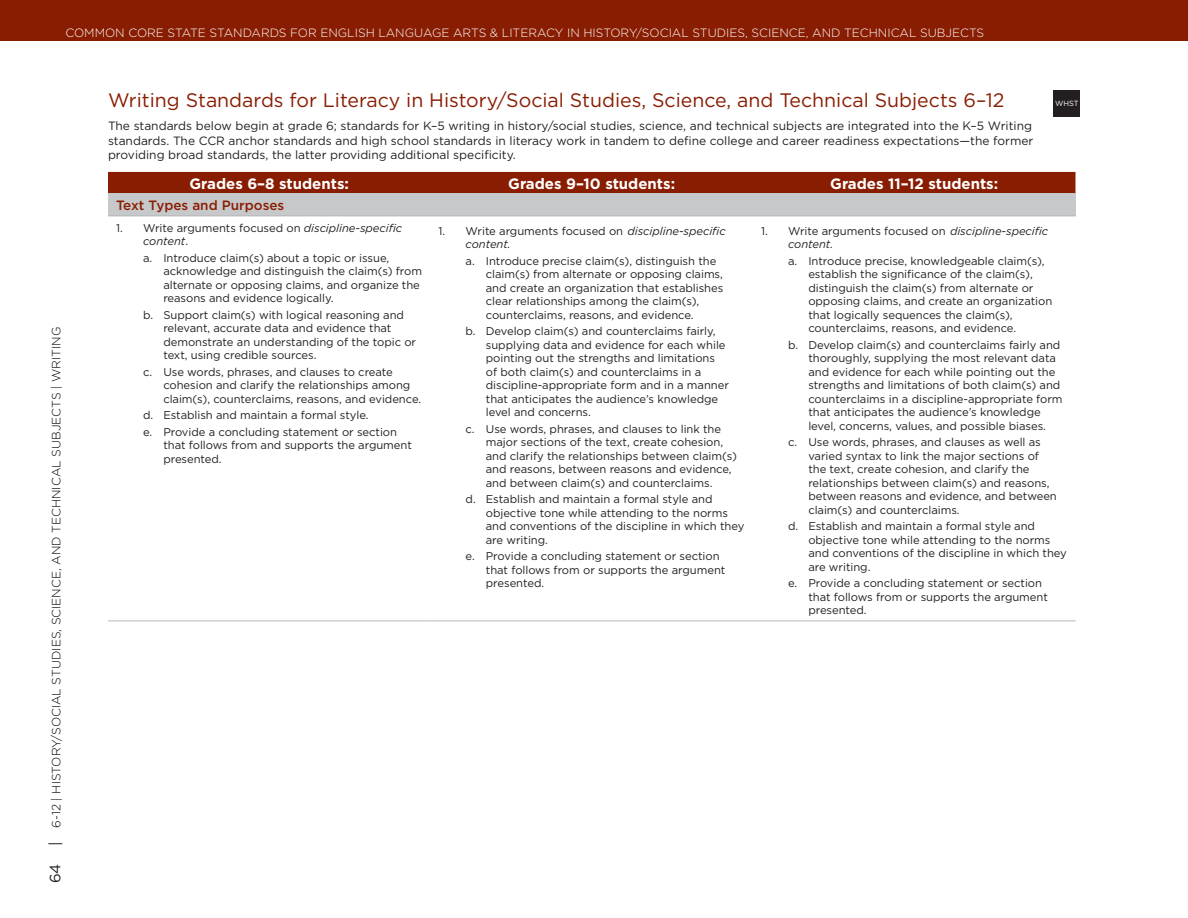
<style>
.page{position:relative;width:1188px;height:918px;background:#fff}
.page>*{position:absolute;margin:0;border:0;box-sizing:border-box;transform-origin:0 0}
.t1{font:19.5px "Gotham";color:#891d02}
.t2{font:700 15px "Gotham";color:#fff}
.t3{font:500 13.5px "Gotham";color:#891d02}
.t4{font:12px/14.4px "Gotham";color:#231f20;text-align:justify}
.t5{font:300 12px "Gotham";color:#fff}
.t6{font:300 12px "Gotham";color:#000}
.t7{font:11.25px/13.5px "Gotham";letter-spacing:-.005em;color:#231f20}
.t8{font:italic 11.25px/13.5px "Gotham";letter-spacing:-.005em;color:#231f20}
.t9{font:7.5px "Gotham";color:#fff}
.s1{font-weight:400;font-size:15px;color:#231f20}
.s2{font-style:italic}
.s3{font-style:normal}
</style>
<div class="page">
<div style="left:0;top:0;width:1188px;height:41px;background:#891d02"></div>
<div style="left:1054px;top:90px;width:26px;height:26px;background:#231f20"></div>
<div style="left:108px;top:172px;width:968px;height:22px;background:#891d02"></div>
<div style="left:108px;top:194px;width:968px;height:22px;background:#c7c8ca"></div>
<hr style="left:108px;top:216px;width:322px;height:1px;background:#b5b7bb">
<hr style="left:430px;top:216px;width:323px;height:1px;background:#b5b7bb">
<hr style="left:753px;top:216px;width:323px;height:1px;background:#b5b7bb">
<hr style="left:108px;top:621px;width:322px;height:1px;background:#b5b7bb">
<hr style="left:430px;top:621px;width:323px;height:1px;background:#b5b7bb">
<hr style="left:753px;top:621px;width:323px;height:1px;background:#b5b7bb">
<p class="t5" style="left:65px;top:25px;width:397px">COMMON CORE STATE STANDARDS FOR ENGLISH LANGUAGE ART</p>
<p class="t5" style="left:479px;top:25px;width:506px">S &amp; LITERACY I N HISTORY/SOCIAL STU DI ES, SCI ENCE, AND TECH NICAL SU BJECTS</p>
<p class="t6" style="left:49px;top:883px;width:556px;rotate:-90deg"><span class="s1">64 |</span> 6-12 | HISTORY/SOCIAL STU DI ES, SCI ENCE, AND TECH NICAL SU BJECTS | WRITI NG</p>
<h1 class="t1" style="left:108px;top:88px;width:898px">Writing Standards for Literacy in History/Social Studies, Science, and Technical Subjects 6–12</h1>
<p class="t4" style="left:108px;top:119px;width:927px">The standards below begin at grade 6; standards for K–5 writing in history/social studies, science, and technical subjects are integrated into the K–5 Writing standards. The CCR anchor standards and high school standards in literacy work in tandem to define college and career readiness expectations—the former providing broad standards, the latter providing additional specificity.</p>
<h2 class="t2" style="left:190px;top:174px;width:161px">Grades 6–8 students:</h2>
<h2 class="t2" style="left:508px;top:174px;width:168px">Grades 9–10 students:</h2>
<h2 class="t2" style="left:830px;top:174px;width:169px">Grades 11–12 students:</h2>
<p class="t3" style="left:116px;top:196px;width:170px">Text Types and Purposes</p>
<p class="t7" style="left:143px;top:221px;width:261px;text-indent:-27px">1. Write arguments focused on <span class="s2">discipline-specific content</span>.</p>
<p class="t7" style="left:163px;top:251px;width:260px;text-indent:-20px">a. Introduce claim(s) about a topic or issue, acknowledge and distinguish the claim(s) from alternate or opposing claims, and organize the reasons and evidence logically.</p>
<p class="t7" style="left:163px;top:308px;width:254px;text-indent:-20px">b. Support claim(s) with logical reasoning and relevant, accurate data and evidence that demonstrate an understanding of the topic or text, using credible sources.</p>
<p class="t7" style="left:163px;top:365px;width:259px;text-indent:-20px">c. Use words, phrases, and clauses to create cohesion and clarify the relationships among claim(s), counterclaims, reasons, and evidence.</p>
<p class="t7" style="left:143px;top:407px;width:256px;line-height:16.5px">d. Establish and maintain a formal style.<br>e. Provide a concluding statement or section</p>
<p class="t7" style="left:163px;top:438px;width:250px">that follows from and supports the argument presented.</p>
<p class="t9" style="left:1055px;top:99px;width:25px">whST</p>
<p class="t8" style="left:466px;top:224px;width:262px;text-indent:-27px"><span class="s3">1. Write arguments focused on</span> discipline-specific content.</p>
<p class="t7" style="left:486px;top:254px;width:239px;text-indent:-20px">a. Introduce precise claim(s), distinguish the claim(s) from alternate or opposing claims, and create an organization that establishes clear relationships among the claim(s), counterclaims, reasons, and evidence.</p>
<p class="t7" style="left:486px;top:324px;width:245px;text-indent:-20px">b. Develop claim(s) and counterclaims fairly, supplying data and evidence for each while pointing out the strengths and limitations of both claim(s) and counterclaims in a discipline-appropriate form and in a manner that anticipates the audience’s knowledge level and concerns.</p>
<p class="t7" style="left:486px;top:422px;width:253px;text-indent:-20px">c. Use words, phrases, and clauses to link the major sections of the text, create cohesion, and clarify the relationships between claim(s) and reasons, between reasons and evidence, and between claim(s) and counterclaims.</p>
<p class="t7" style="left:486px;top:492px;width:260px;text-indent:-20px">d. Establish and maintain a formal style and objective tone while attending to the norms and conventions of the discipline in which they are writing.</p>
<p class="t7" style="left:486px;top:549px;width:241px;text-indent:-20px">e. Provide a concluding statement or section that follows from or supports the argument presented.</p>
<p class="t8" style="left:788px;top:224px;width:262px;text-indent:-27px"><span class="s3">1. Write arguments focused on</span> discipline-specific content.</p>
<p class="t7" style="left:808px;top:254px;width:245px;text-indent:-20px">a. Introduce precise, knowledgeable claim(s), establish the significance of the claim(s), distinguish the claim(s) from alternate or opposing claims, and create an organization that logically sequences the claim(s), counterclaims, reasons, and evidence.</p>
<p class="t7" style="left:808px;top:338px;width:256px;text-indent:-20px">b. Develop claim(s) and counterclaims fairly and thoroughly, supplying the most relevant data and evidence for each while pointing out the strengths and limitations of both claim(s) and counterclaims in a discipline-appropriate form that anticipates the audience’s knowledge level, concerns, values, and possible biases.</p>
<p class="t7" style="left:808px;top:435px;width:250px;text-indent:-20px">c. Use words, phrases, and clauses as well as varied syntax to link the major sections of the text, create cohesion, and clarify the relationships between claim(s) and reasons, between reasons and evidence, and between claim(s) and counterclaims.</p>
<p class="t7" style="left:808px;top:519px;width:260px;text-indent:-20px">d. Establish and maintain a formal style and objective tone while attending to the norms and conventions of the discipline in which they are writing.</p>
<p class="t7" style="left:808px;top:576px;width:241px;text-indent:-20px">e. Provide a concluding statement or section that follows from or supports the argument presented.</p>
</div>
